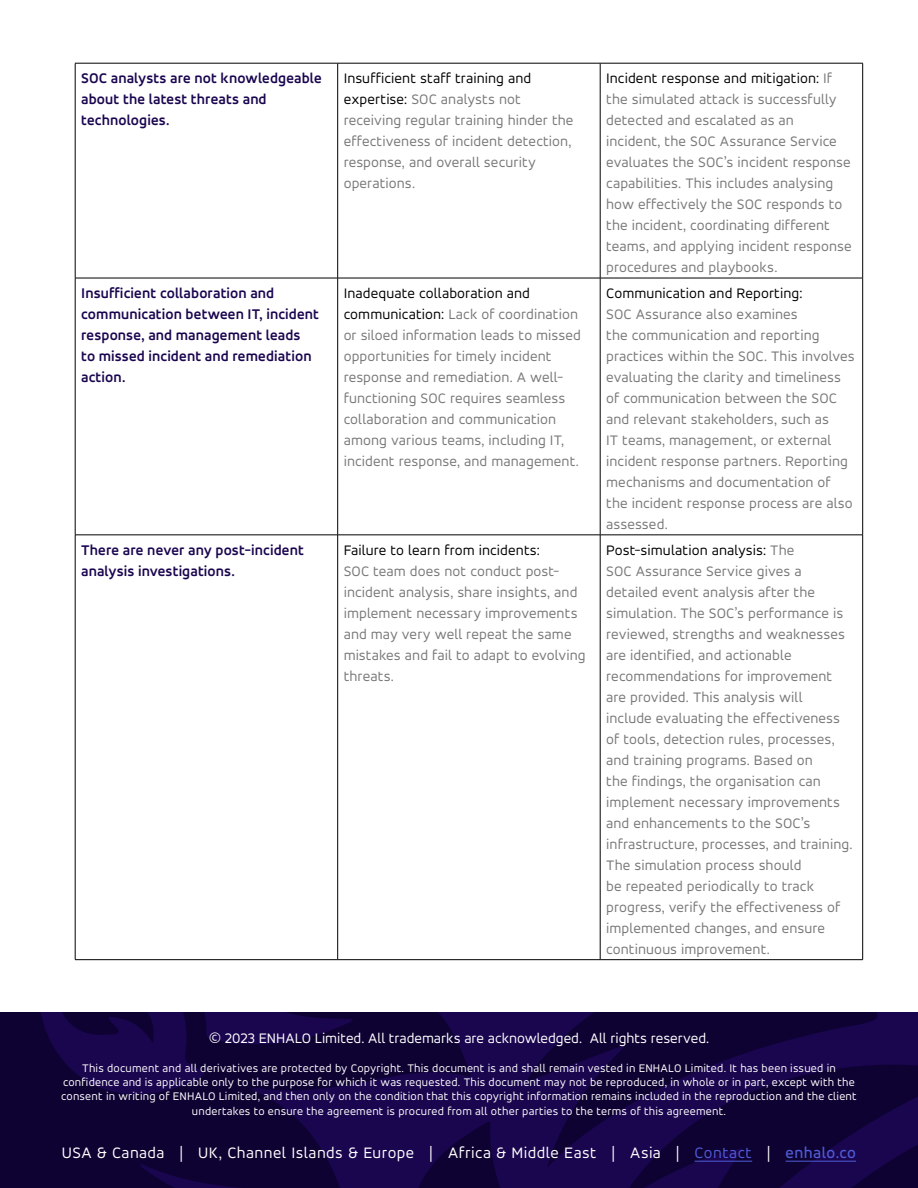
<style>
.page{position:relative;width:918px;height:1188px;background:#fff}
.page>*{position:absolute;margin:0;border:0;box-sizing:border-box;transform-origin:0 0}
.t1{font:16.5px "Accord Alternate";letter-spacing:.03em;color:#fff}
.t2{font:15px/21px "Accord Alternate";letter-spacing:.005em;color:#787878}
.t3{font:700 15px/21px "Accord Alternate";letter-spacing:.01em;color:#1a054f}
.t4{font:15px "Accord Alternate";color:#fff}
.t5{font:12px/14.4px "Accord Alternate";letter-spacing:.015em;color:#fff;text-align:center}
.s1{color:#000}
.s2{color:#4f5cd6}
.s3{font-weight:500;color:#4f5cd6}
</style>
<div class="page">
<svg style="left:76px;top:64px;width:786px;height:214px"></svg>
<hr style="left:337px;top:63px;width:1px;height:215px;background:#000">
<hr style="left:337px;top:278px;width:1px;height:257px;background:#000">
<hr style="left:337px;top:535px;width:1px;height:424px;background:#000">
<hr style="left:600px;top:63px;width:1px;height:215px;background:#000">
<hr style="left:600px;top:278px;width:1px;height:257px;background:#000">
<hr style="left:600px;top:535px;width:1px;height:424px;background:#000">
<hr style="left:75px;top:63px;width:263px;height:1px;background:#000">
<hr style="left:75px;top:63px;width:1px;height:215px;background:#000">
<hr style="left:338px;top:63px;width:262px;height:1px;background:#000">
<hr style="left:600px;top:63px;width:263px;height:1px;background:#000">
<hr style="left:862px;top:63px;width:1px;height:215px;background:#000">
<hr style="left:75px;top:278px;width:263px;height:1px;background:#000">
<hr style="left:75px;top:278px;width:1px;height:257px;background:#000">
<hr style="left:338px;top:278px;width:262px;height:1px;background:#000">
<hr style="left:600px;top:278px;width:263px;height:1px;background:#000">
<hr style="left:862px;top:278px;width:1px;height:257px;background:#000">
<hr style="left:75px;top:535px;width:263px;height:1px;background:#000">
<hr style="left:75px;top:535px;width:1px;height:424px;background:#000">
<hr style="left:338px;top:535px;width:262px;height:1px;background:#000">
<hr style="left:600px;top:535px;width:263px;height:1px;background:#000">
<hr style="left:862px;top:535px;width:1px;height:424px;background:#000">
<hr style="left:75px;top:959px;width:263px;height:1px;background:#000">
<hr style="left:338px;top:959px;width:262px;height:1px;background:#000">
<hr style="left:600px;top:959px;width:263px;height:1px;background:#000">
<svg style="left:0;top:1012px;width:408px;height:176px;background:#11023a"></svg>
<svg style="left:224px;top:1062px;width:694px;height:126px;background:#130340"></svg>
<svg style="left:408px;top:1012px;width:510px;height:156px;background:#140341"></svg>
<hr style="left:695px;top:1161px;width:57px;height:1px;background:#4f5cd6">
<hr style="left:786px;top:1161px;width:70px;height:1px;background:#4f5cd6">
<p class="t3" style="left:81px;top:68px;width:242px">SOC analysts are not knowledgeable about the latest threats and technologies.</p>
<p class="t2" style="left:344px;top:67px;width:231px"><span class="s1">Insufficient staff training and expertise:</span> SOC analysts not receiving regular training hinder the effectiveness of incident detection, response, and overall security operations.</p>
<p class="t2" style="left:606px;top:67px;width:247px"><span class="s1">Incident response and mitigation:</span> If the simulated attack is successfully detected and escalated as an incident, the SOC Assurance Service evaluates the SOC’s incident response capabilities. This includes analysing how effectively the SOC responds to the incident, coordinating different teams, and applying incident response procedures and playbooks.</p>
<p class="t3" style="left:81px;top:282px;width:240px">Insufficient collaboration and communication between IT, incident response, and management leads<br>to missed incident and remediation action.</p>
<p class="t2" style="left:344px;top:282px;width:239px"><span class="s1">Inadequate collaboration and communication:</span> Lack of coordination or siloed information leads to missed opportunities for timely incident response and remediation. A well&shy;functioning SOC requires seamless collaboration and communication among various teams, including IT, incident response, and management.</p>
<p class="t2" style="left:606px;top:282px;width:250px"><span class="s1">Communication and Reporting:<br></span>SOC Assurance also examines<br>the communication and reporting practices within the SOC. This involves evaluating the clarity and timeliness of communication between the SOC and relevant stakeholders, such as<br>IT teams, management, or external incident response partners. Reporting mechanisms and documentation of the incident response process are also assessed.</p>
<p class="t3" style="left:81px;top:539px;width:224px">There are never any post-incident analysis investigations.</p>
<p class="t2" style="left:344px;top:539px;width:244px"><span class="s1">Failure to learn from incidents:<br></span>SOC team does not conduct post&shy;incident analysis, share insights, and implement necessary improvements and may very well repeat the same mistakes and fail to adapt to evolving threats.</p>
<p class="t2" style="left:606px;top:539px;width:248px"><span class="s1">Post-simulation analysis:</span> The<br>SOC Assurance Service gives a detailed event analysis after the simulation. The SOC’s performance is reviewed, strengths and weaknesses are identified, and actionable recommendations for improvement are provided. This analysis will<br>include evaluating the effectiveness of tools, detection rules, processes, and training programs. Based on<br>the findings, the organisation can implement necessary improvements and enhancements to the SOC’s infrastructure, processes, and training.<br>The simulation process should<br>be repeated periodically to track progress, verify the effectiveness of implemented changes, and ensure continuous improvement.</p>
<p class="t4" style="left:209px;top:1029px;width:502px">© 2023 ENHALO Limited. All trademarks are acknowledged. All rights reserved.</p>
<p class="t5" style="left:61px;top:1060px;width:797px">This document and all derivatives are protected by Copyright. This document is and shall remain vested in ENHALO Limited. It has been issued in confidence and is applicable only to the purpose for which it was requested. This document may not be reproduced, in whole or in part, except with the consent in writing of ENHALO Limited, and then only on the condition that this copyright information remains included in the reproduction and the client undertakes to ensure the agreement is procured from all other parties to the terms of this agreement.</p>
<p class="t1" style="left:62px;top:1143px;width:796px">USA &amp; Canada | UK, Channel Islands &amp; Europe | Africa &amp; Middle East | Asia | <span class="s2">Contact</span> | <span class="s3">enhalo.co</span></p>
</div>
